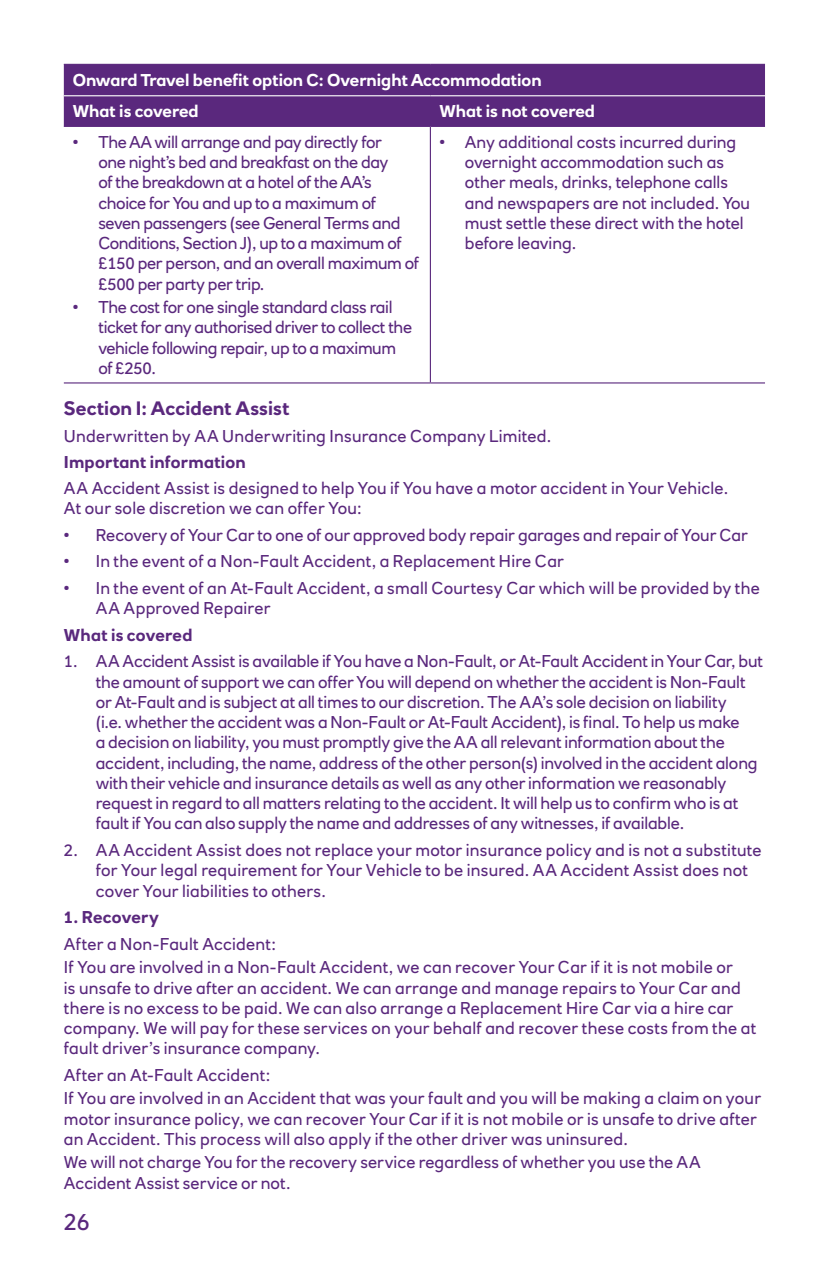
<style>
.page{position:relative;width:830px;height:1276px;background:#fff}
.page>*{position:absolute;margin:0;border:0;box-sizing:border-box;transform-origin:0 0}
.t1{font:23.62px "RN House Sans";color:#5a287d}
.t2{font:700 19.12px "RN House Sans";letter-spacing:.005em;color:#5a287d}
.t3{font:16.88px/20.2px "RN House Sans";color:#5a287d}
.t4{font:16.88px/20.2px "RN House Sans";letter-spacing:-.02em;color:#5a287d}
.t5{font:700 16.88px/31.5px "RN House Sans";color:#fff}
.t6{font:700 16.88px "RN House Sans";letter-spacing:.015em;color:#5a287d}
</style>
<div class="page">
<div style="left:64px;top:65px;width:700px;height:61px;background:#5a287d"></div>
<hr style="left:64px;top:95px;width:366px;height:1px;background:#fff">
<hr style="left:430px;top:95px;width:334px;height:1px;background:#fff">
<hr style="left:64px;top:64px;width:366px;height:1px;background:#5a287d">
<hr style="left:430px;top:64px;width:334px;height:1px;background:#5a287d">
<hr style="left:64px;top:126px;width:366px;height:1px;background:#5a287d">
<hr style="left:64px;top:382px;width:366px;height:1px;background:#5a287d">
<hr style="left:429px;top:127px;width:2px;height:255px;background:#5a287d">
<hr style="left:430px;top:126px;width:334px;height:1px;background:#5a287d">
<hr style="left:430px;top:382px;width:334px;height:1px;background:#5a287d">
<p class="t5" style="left:73px;top:64px;width:470px">Onward Travel benefit option C: Overnight Accommodation<br>What is covered</p>
<p class="t5" style="left:439px;top:96px;width:157px">What is not covered</p>
<p class="t4" style="left:98px;top:132px;width:322px;text-indent:-26px">• The AA will arrange and pay directly for<br>one night’s bed and breakfast on the day<br>of the breakdown at a hotel of the AA’s choice for You and up to a maximum of seven passengers (see General Terms and Conditions, Section J), up to a maximum of £150 per person, and an overall maximum of £500 per party per trip.</p>
<p class="t4" style="left:98px;top:297px;width:315px;text-indent:-26px">• The cost for one single standard class rail ticket for any authorised driver to collect the vehicle following repair, up to a maximum of £250.</p>
<p class="t3" style="left:464px;top:132px;width:286px;text-indent:-26px">• Any additional costs incurred during overnight accommodation such as other meals, drinks, telephone calls and newspapers are not included. You must settle these direct with the hotel before leaving.</p>
<p class="t2" style="left:64px;top:396px;width:227px">Section I: Accident Assist</p>
<p class="t3" style="left:64px;top:425px;width:489px">Underwritten by AA Underwriting Insurance Company Limited.</p>
<p class="t6" style="left:64px;top:452px;width:183px">Important information</p>
<p class="t3" style="left:64px;top:477px;width:665px">AA Accident Assist is designed to help You if You have a motor accident in Your Vehicle.<br>At our sole discretion we can offer You:</p>
<p class="t3" style="left:64px;top:524px;width:685px">• Recovery of Your Car to one of our approved body repair garages and repair of Your Car</p>
<p class="t3" style="left:64px;top:551px;width:501px">• In the event of a Non-Fault Accident, a Replacement Hire Car</p>
<p class="t3" style="left:96px;top:577px;width:665px;text-indent:-32px">• In the event of an At-Fault Accident, a small Courtesy Car which will be provided by the<br>AA Approved Repairer</p>
<p class="t6" style="left:64px;top:624px;width:130px">What is covered</p>
<p class="t3" style="left:96px;top:651px;width:668px;text-indent:-32px">1. AA Accident Assist is available if You have a Non-Fault, or At-Fault Accident in Your Car, but the amount of support we can offer You will depend on whether the accident is Non-Fault or At-Fault and is subject at all times to our discretion. The AA’s sole decision on liability<br>(i.e. whether the accident was a Non-Fault or At-Fault Accident), is final. To help us make<br>a decision on liability, you must promptly give the AA all relevant information about the accident, including, the name, address of the other person(s) involved in the accident along with their vehicle and insurance details as well as any other information we reasonably request in regard to all matters relating to the accident. It will help us to confirm who is at fault if You can also supply the name and addresses of any witnesses, if available.</p>
<p class="t3" style="left:96px;top:840px;width:667px;text-indent:-32px">2. AA Accident Assist does not replace your motor insurance policy and is not a substitute for Your legal requirement for Your Vehicle to be insured. AA Accident Assist does not cover Your liabilities to others.</p>
<p class="t6" style="left:64px;top:907px;width:97px">1. Recovery</p>
<p class="t3" style="left:64px;top:932px;width:670px;line-height:23.4px">After a Non-Fault Accident:<br>If You are involved in a Non-Fault Accident, we can recover Your Car if it is not mobile or</p>
<p class="t3" style="left:64px;top:977px;width:693px">is unsafe to drive after an accident. We can arrange and manage repairs to Your Car and there is no excess to be paid. We can also arrange a Replacement Hire Car via a hire car company. We will pay for these services on your behalf and recover these costs from the at fault driver’s insurance company.</p>
<p class="t3" style="left:64px;top:1063px;width:698px;line-height:23.4px">After an At-Fault Accident:<br>If You are involved in an Accident that was your fault and you will be making a claim on your</p>
<p class="t3" style="left:64px;top:1108px;width:694px">motor insurance policy, we can recover Your Car if it is not mobile or is unsafe to drive after an Accident. This process will also apply if the other driver was uninsured.</p>
<p class="t3" style="left:64px;top:1152px;width:638px">We will not charge You for the recovery service regardless of whether you use the AA<br>Accident Assist service or not.</p>
<h1 class="t1" style="left:64px;top:1206px;width:28px">26</h1>
</div>
